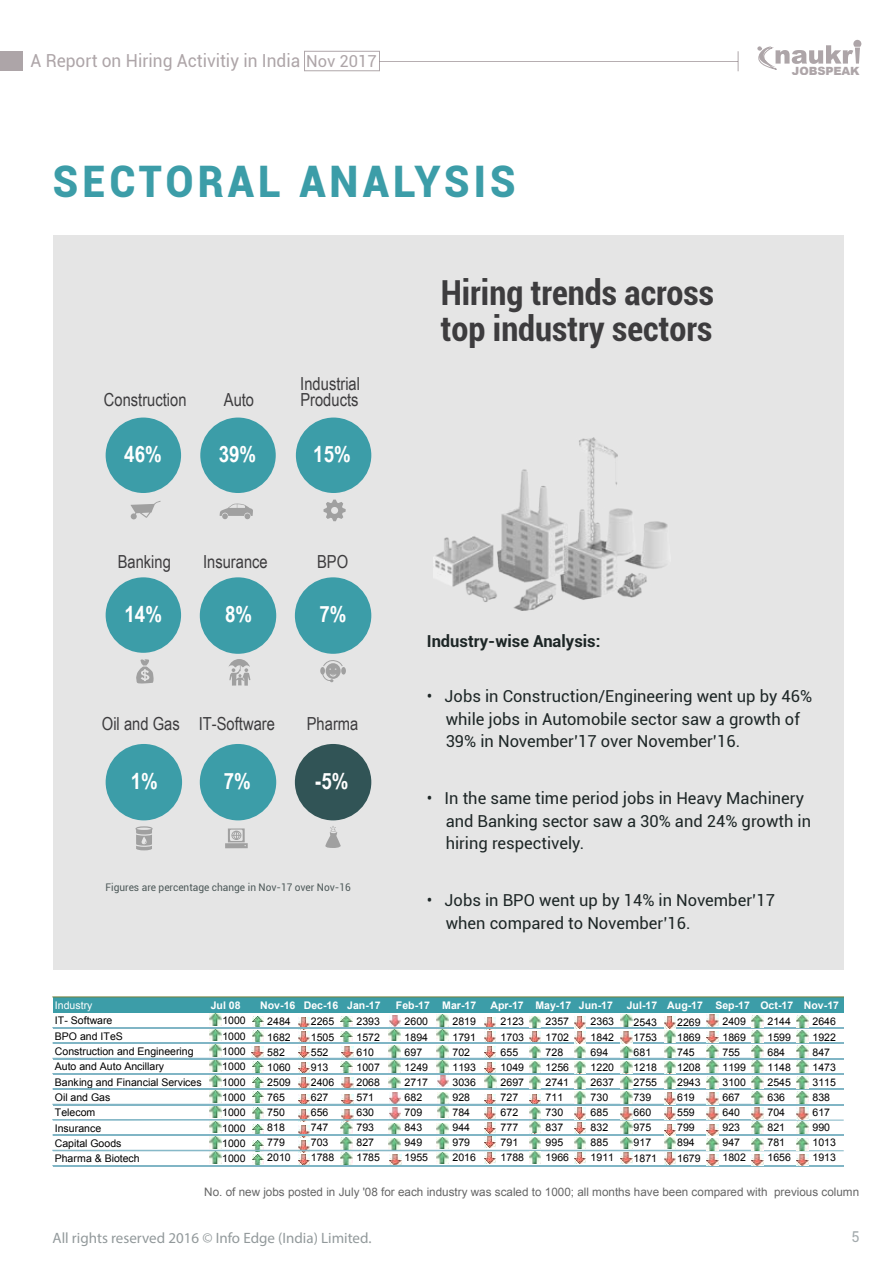
<style>
.page{position:relative;width:893px;height:1263px;background:#fff}
.page>*{position:absolute;margin:0;border:0;box-sizing:border-box;transform-origin:0 0}
.t1{font:900 43.5px "Roboto";letter-spacing:.1em;color:#3c9da8;scale:.94 1}
.t2{font:700 condensed 34.5px/36px "Roboto";color:#3d3c3e}
.t3{font:700 22.5px "Arial Narrow";color:#fff}
.t4{font:18px/16.5px "Arial Narrow";letter-spacing:-.005em;color:#3d3c3e}
.t5{font:18px "Roboto";color:#5c4b51;scale:.96 1}
.t6{font:16.5px/22.5px "Roboto";color:#1d2626}
.t7{font:700 16.5px "Roboto";color:#1d2626}
.t8{font:15px "Myriad Pro";color:#92999b}
.t9{font:15px "Roboto";color:#a3aaad;scale:.96 1}
.t10{font:11.7px "Arial";color:#666}
.t11{font:900 11.4px "Arial";letter-spacing:-.01em;color:#5c4b51}
.t12{font:10.5px/15px "Arial";color:#000}
.t13{font:700 10.5px "Arial";color:#fff}
.t14{font:10.5px "Roboto";color:#4d5959;scale:.96 1}
.t15{font:10.5px "Arial";color:#fff}
.s1{font-size:16.5px}
</style>
<div class="page">
<div style="left:53px;top:236px;width:791px;height:734px;background:#e5e5e5"></div>
<div style="left:106px;top:418px;width:75px;height:75px;background:#3c9da8;border-radius:50%"></div>
<div style="left:200px;top:744px;width:76px;height:76px;background:#3c9da8;border-radius:50%"></div>
<div style="left:200px;top:418px;width:76px;height:75px;background:#3c9da8;border-radius:50%"></div>
<div style="left:296px;top:418px;width:75px;height:75px;background:#3c9da8;border-radius:50%"></div>
<div style="left:106px;top:577px;width:75px;height:76px;background:#3c9da8;border-radius:50%"></div>
<div style="left:106px;top:744px;width:76px;height:76px;background:#3c9da8;border-radius:50%"></div>
<div style="left:295px;top:577px;width:76px;height:77px;background:#3c9da8;border-radius:50%"></div>
<div style="left:200px;top:577px;width:76px;height:77px;background:#3c9da8;border-radius:50%"></div>
<svg style="left:228px;top:659px;width:22px;height:27px"></svg>
<svg style="left:136px;top:659px;width:18px;height:24px"></svg>
<div style="left:341px;top:667px;width:5px;height:8px;background:#a0a0a0;border-radius:50%"></div>
<div style="left:320px;top:667px;width:5px;height:8px;background:#a0a0a0;border-radius:50%"></div>
<svg style="left:322px;top:660px;width:21px;height:22px"></svg>
<svg style="left:324px;top:500px;width:22px;height:21px"></svg>
<svg style="left:135px;top:826px;width:18px;height:24px"></svg>
<svg style="left:225px;top:828px;width:23px;height:20px"></svg>
<svg style="left:220px;top:503px;width:33px;height:16px"></svg>
<hr style="left:379px;top:61px;width:359px;height:1px;background:#5c4b51">
<div style="left:0;top:51px;width:22px;height:20px;background:#ada5a8"></div>
<svg style="left:738px;top:51px;width:1px;height:20px"></svg>
<svg style="left:757px;top:40px;width:104px;height:30px"></svg>
<div style="left:53px;top:997px;width:791px;height:16px;background:#3c9da8"></div>
<hr style="left:53px;top:997px;width:790px;height:1px;background:#75803c">
<svg style="left:53px;top:1014px;width:791px;height:152px"></svg>
<div style="left:295px;top:744px;width:76px;height:76px;background:#315456;border-radius:50%"></div>
<svg style="left:130px;top:501px;width:31px;height:18px"></svg>
<svg style="left:325px;top:826px;width:16px;height:22px"></svg>
<img style="left:433px;top:438px;width:235px;height:172px">
<h3 class="t5" style="left:30px;top:48px;width:362px">A Report on Hiring Activitiy in India <span class="s1">Nov 2017</span></h3>
<h1 class="t1" style="left:53px;top:151px;width:494px">SECTORAL ANALYSIS</h1>
<h3 class="t4" style="left:104px;top:391px;width:84px">Construction</h3>
<h3 class="t3" style="left:124px;top:437px;width:39px">46%</h3>
<h3 class="t3" style="left:219px;top:437px;width:39px">39%</h3>
<h3 class="t4" style="left:224px;top:391px;width:32px">Auto</h3>
<h3 class="t4" style="left:300px;top:375px;width:61px">Industrial<br>Products</h3>
<h3 class="t3" style="left:313px;top:437px;width:39px">15%</h3>
<h3 class="t4" style="left:118px;top:552px;width:55px">Banking</h3>
<h3 class="t4" style="left:203px;top:552px;width:66px">Insurance</h3>
<h3 class="t4" style="left:317px;top:552px;width:33px">BPO</h3>
<h3 class="t3" style="left:125px;top:597px;width:39px">14%</h3>
<h3 class="t3" style="left:225px;top:597px;width:29px">8%</h3>
<h3 class="t3" style="left:320px;top:597px;width:29px">7%</h3>
<h2 class="t2" style="left:441px;top:274px;width:275px">Hiring trends across top industry sectors</h2>
<p class="t11" style="left:792px;top:62px;width:69px">JOBSPEAK</p>
<h3 class="t4" style="left:102px;top:715px;width:79px">Oil and Gas</h3>
<h3 class="t3" style="left:131px;top:764px;width:29px">1%</h3>
<h3 class="t4" style="left:199px;top:714px;width:78px">IT-Software</h3>
<h3 class="t3" style="left:224px;top:764px;width:29px">7%</h3>
<h3 class="t4" style="left:307px;top:714px;width:53px">Pharma</h3>
<h3 class="t3" style="left:315px;top:764px;width:35px">-5%</h3>
<p class="t14" style="left:106px;top:880px;width:257px">Figures are percentage change in Nov-17 over Nov-16</p>
<h3 class="t7" style="left:427px;top:629px;width:175px">Industry-wise Analysis:</h3>
<h3 class="t6" style="left:446px;top:684px;width:368px;text-indent:-19px">• Jobs in Construction/Engineering went up by 46% while jobs in Automobile sector saw a growth of<br>39% in November’17 over November’16.</h3>
<h3 class="t6" style="left:446px;top:786px;width:367px;text-indent:-19px">• In the same time period jobs in Heavy Machinery and Banking sector saw a 30% and 24% growth in hiring respectively.</h3>
<h3 class="t6" style="left:446px;top:888px;width:331px;text-indent:-19px">• Jobs in BPO went up by 14% in November’17 when compared to November’16.</h3>
<p class="t15" style="left:55px;top:998px;width:39px">Industry</p>
<p class="t13" style="left:211px;top:998px;width:31px">Jul 08</p>
<p class="t12" style="left:55px;top:1013px;width:59px">IT- Software</p>
<p class="t12" style="left:222px;top:1013px;width:25px">1000</p>
<p class="t12" style="left:55px;top:1028px;width:70px">BPO and ITeS</p>
<p class="t12" style="left:222px;top:1028px;width:25px">1000</p>
<p class="t12" style="left:55px;top:1044px;width:140px">Construction and Engineering</p>
<p class="t12" style="left:222px;top:1044px;width:25px">1000</p>
<p class="t12" style="left:55px;top:1059px;width:111px">Auto and Auto Ancillary</p>
<p class="t12" style="left:222px;top:1059px;width:25px">1000</p>
<p class="t12" style="left:55px;top:1074px;width:148px">Banking and Financial Services</p>
<p class="t12" style="left:222px;top:1074px;width:25px">1000</p>
<p class="t12" style="left:55px;top:1090px;width:57px">Oil and Gas</p>
<p class="t12" style="left:222px;top:1090px;width:25px">1000</p>
<p class="t12" style="left:55px;top:1105px;width:42px">Telecom</p>
<p class="t12" style="left:222px;top:1105px;width:25px">1000</p>
<p class="t12" style="left:55px;top:1120px;width:48px">Insurance</p>
<p class="t12" style="left:222px;top:1120px;width:25px">1000</p>
<p class="t12" style="left:55px;top:1136px;width:68px">Capital Goods</p>
<p class="t12" style="left:222px;top:1136px;width:25px">1000</p>
<p class="t12" style="left:55px;top:1151px;width:87px">Pharma &amp; Biotech</p>
<p class="t12" style="left:222px;top:1151px;width:25px">1000</p>
<p class="t13" style="left:260px;top:998px;width:37px">Nov-16</p>
<p class="t12" style="left:267px;top:1014px;width:25px">2484<br>1682<br>582<br>1060<br>2509<br>765<br>750<br>818<br>779<br>2010</p>
<p class="t13" style="left:304px;top:998px;width:36px">Dec-16</p>
<p class="t12" style="left:311px;top:1014px;width:25px">2265<br>1505<br>552<br>913<br>2406<br>627<br>656<br>747<br>703<br>1788</p>
<p class="t13" style="left:347px;top:998px;width:35px">Jan-17</p>
<p class="t13" style="left:396px;top:998px;width:35px">Feb-17</p>
<p class="t12" style="left:405px;top:1014px;width:25px">2600<br>1894<br>697<br>1249<br>2717<br>682<br>709<br>843<br>949<br>1955</p>
<p class="t12" style="left:357px;top:1014px;width:25px">2393<br>1572<br>610<br>1007<br>2068<br>571<br>630<br>793<br>827<br>1785</p>
<p class="t13" style="left:442px;top:998px;width:35px">Mar-17</p>
<p class="t12" style="left:452px;top:1014px;width:25px">2819<br>1791<br>702<br>1193<br>3036<br>928<br>784<br>944<br>979<br>2016</p>
<p class="t13" style="left:490px;top:998px;width:35px">Apr-17</p>
<p class="t12" style="left:501px;top:1014px;width:25px">2123<br>1703<br>655<br>1049<br>2697<br>727<br>672<br>777<br>791<br>1788</p>
<p class="t13" style="left:535px;top:998px;width:37px">May-17</p>
<p class="t12" style="left:546px;top:1014px;width:25px">2357<br>1702<br>728<br>1256<br>2741<br>711<br>730<br>837<br>995<br>1966</p>
<p class="t13" style="left:579px;top:998px;width:35px">Jun-17</p>
<p class="t12" style="left:591px;top:1014px;width:25px">2363<br>1842<br>694<br>1220<br>2637<br>730<br>685<br>832<br>885<br>1911</p>
<p class="t13" style="left:667px;top:998px;width:84px">Aug-17 Sep-17</p>
<p class="t12" style="left:723px;top:1014px;width:25px">2409<br>1869<br>755<br>1199<br>3100<br>667<br>640<br>923<br>947<br>1802</p>
<p class="t13" style="left:627px;top:998px;width:32px">Jul-17</p>
<p class="t12" style="left:634px;top:1015px;width:25px">2543<br>1753<br>681<br>1218<br>2755<br>739<br>660<br>975<br>917<br>1871</p>
<p class="t12" style="left:677px;top:1015px;width:25px">2269<br>1869<br>745<br>1208<br>2943<br>619<br>559<br>799<br>894<br>1679</p>
<p class="t13" style="left:760px;top:998px;width:34px">Oct-17</p>
<p class="t12" style="left:768px;top:1014px;width:25px">2144<br>1599<br>684<br>1148<br>2545<br>636<br>704<br>821<br>781<br>1656</p>
<p class="t13" style="left:804px;top:998px;width:37px">Nov-17</p>
<p class="t12" style="left:813px;top:1014px;width:25px">2646<br>1922<br>847<br>1473<br>3115<br>838<br>617<br>990<br>1013<br>1913</p>
<p class="t10" style="left:204px;top:1184px;width:656px">No. of new jobs posted in July '08 for each industry was scaled to 1000; all months have been compared with previous column</p>
<h3 class="t9" style="left:851px;top:1226px;width:10px">5</h3>
<h3 class="t8" style="left:53px;top:1229px;width:321px">All rights reserved 2016 © Info Edge (India) Limited.</h3>
</div>
